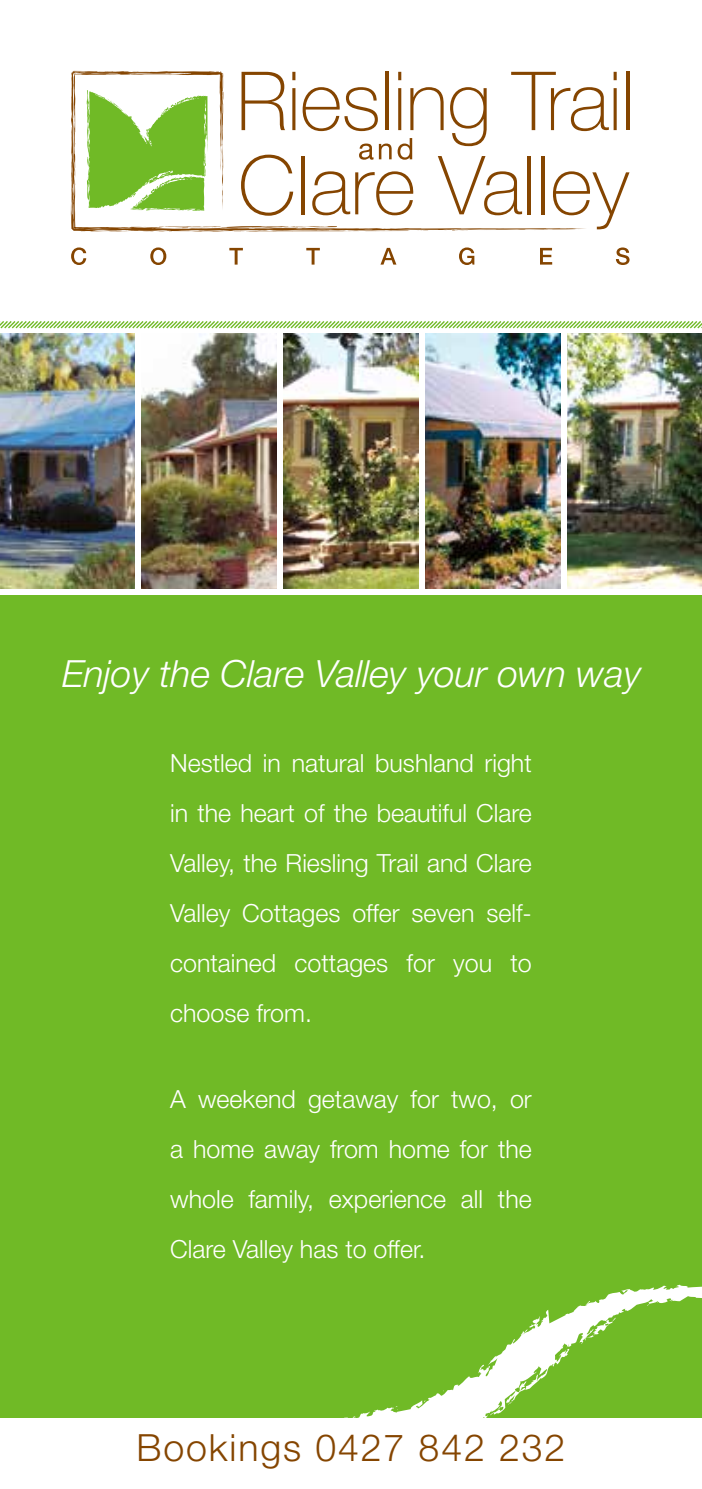
<style>
.page{position:relative;width:702px;height:1489px;background:#fff}
.page>*{position:absolute;margin:0;border:0;box-sizing:border-box;transform-origin:0 0}
.t1{font:italic 300 37.5px "Helvetica Neue LT Std";color:#fff}
.t2{font:300 37.5px "Helvetica Neue LT Std";letter-spacing:.05em;color:#854500}
.t3{font:300 25px/50px "Helvetica Neue LT Std";color:#fff;text-align:justify}
</style>
<div class="page">
<div style="left:0;top:595px;width:702px;height:822px;background:#70ba26"></div>
<svg style="left:71px;top:71px;width:516px;height:160px"></svg>
<svg style="left:220px;top:146px;width:3px;height:65px"></svg>
<svg style="left:131px;top:71px;width:22px;height:4px"></svg>
<svg style="left:73px;top:88px;width:2px;height:35px"></svg>
<svg style="left:72px;top:72px;width:5px;height:4px"></svg>
<svg style="left:71px;top:205px;width:4px;height:9px"></svg>
<svg style="left:71px;top:139px;width:5px;height:56px"></svg>
<svg style="left:92px;top:227px;width:10px;height:5px"></svg>
<svg style="left:419px;top:230px;width:16px;height:1px"></svg>
<svg style="left:142px;top:226px;width:271px;height:6px"></svg>
<svg style="left:444px;top:229px;width:53px;height:2px"></svg>
<svg style="left:241px;top:155px;width:52px;height:61px"></svg>
<hr style="left:301px;top:156px;width:3px;height:58px;background:#854500">
<svg style="left:312px;top:171px;width:102px;height:44px"></svg>
<svg style="left:438px;top:156px;width:84px;height:59px"></svg>
<hr style="left:528px;top:156px;width:3px;height:58px;background:#854500">
<hr style="left:541px;top:156px;width:3px;height:58px;background:#854500">
<svg style="left:552px;top:171px;width:77px;height:58px"></svg>
<svg style="left:241px;top:72px;width:44px;height:58px"></svg>
<hr style="left:292px;top:88px;width:3px;height:42px;background:#854500">
<svg style="left:292px;top:72px;width:3px;height:8px"></svg>
<svg style="left:302px;top:87px;width:76px;height:44px"></svg>
<hr style="left:385px;top:72px;width:3px;height:58px;background:#854500">
<hr style="left:398px;top:88px;width:3px;height:42px;background:#854500">
<svg style="left:398px;top:72px;width:3px;height:8px"></svg>
<svg style="left:410px;top:87px;width:33px;height:43px"></svg>
<svg style="left:450px;top:87px;width:36px;height:60px"></svg>
<svg style="left:511px;top:72px;width:105px;height:59px"></svg>
<hr style="left:626px;top:72px;width:3px;height:58px;background:#854500">
<svg style="left:359px;top:143px;width:14px;height:17px"></svg>
<svg style="left:379px;top:143px;width:12px;height:16px"></svg>
<svg style="left:397px;top:138px;width:15px;height:22px"></svg>
<svg style="left:71px;top:247px;width:15px;height:18px"></svg>
<svg style="left:150px;top:247px;width:16px;height:18px"></svg>
<svg style="left:229px;top:248px;width:14px;height:16px"></svg>
<svg style="left:306px;top:248px;width:14px;height:16px"></svg>
<svg style="left:380px;top:248px;width:16px;height:16px"></svg>
<svg style="left:459px;top:247px;width:15px;height:18px"></svg>
<svg style="left:540px;top:248px;width:12px;height:16px"></svg>
<svg style="left:616px;top:247px;width:13px;height:18px"></svg>
<svg style="left:87px;top:90px;width:120px;height:121px"></svg>
<img style="left:0;top:333px;width:135px;height:255px">
<img style="left:425px;top:333px;width:135px;height:255px">
<img style="left:142px;top:333px;width:134px;height:255px">
<img style="left:567px;top:333px;width:135px;height:255px">
<img style="left:283px;top:333px;width:135px;height:255px">
<svg style="left:359px;top:1284px;width:343px;height:133px"></svg>
<svg style="left:344px;top:1416px;width:12px;height:2px"></svg>
<svg style="left:0;top:321px;width:702px;height:8px"></svg>
<h1 class="t1" style="left:62px;top:651px;width:580px">Enjoy the Clare Valley your own way</h1>
<p class="t3" style="left:170px;top:737px;width:363px">Nestled in natural bushland right in the heart of the beautiful Clare Valley, the Riesling Trail and Clare Valley Cottages offer seven self&shy;contained cottages for you to choose from.</p>
<p class="t3" style="left:170px;top:1073px;width:363px">A weekend getaway for two, or a home away from home for the whole family, experience all the Clare Valley has to offer.</p>
<h1 class="t2" style="left:136px;top:1424px;width:430px">Bookings 0427 842 232</h1>
</div>
